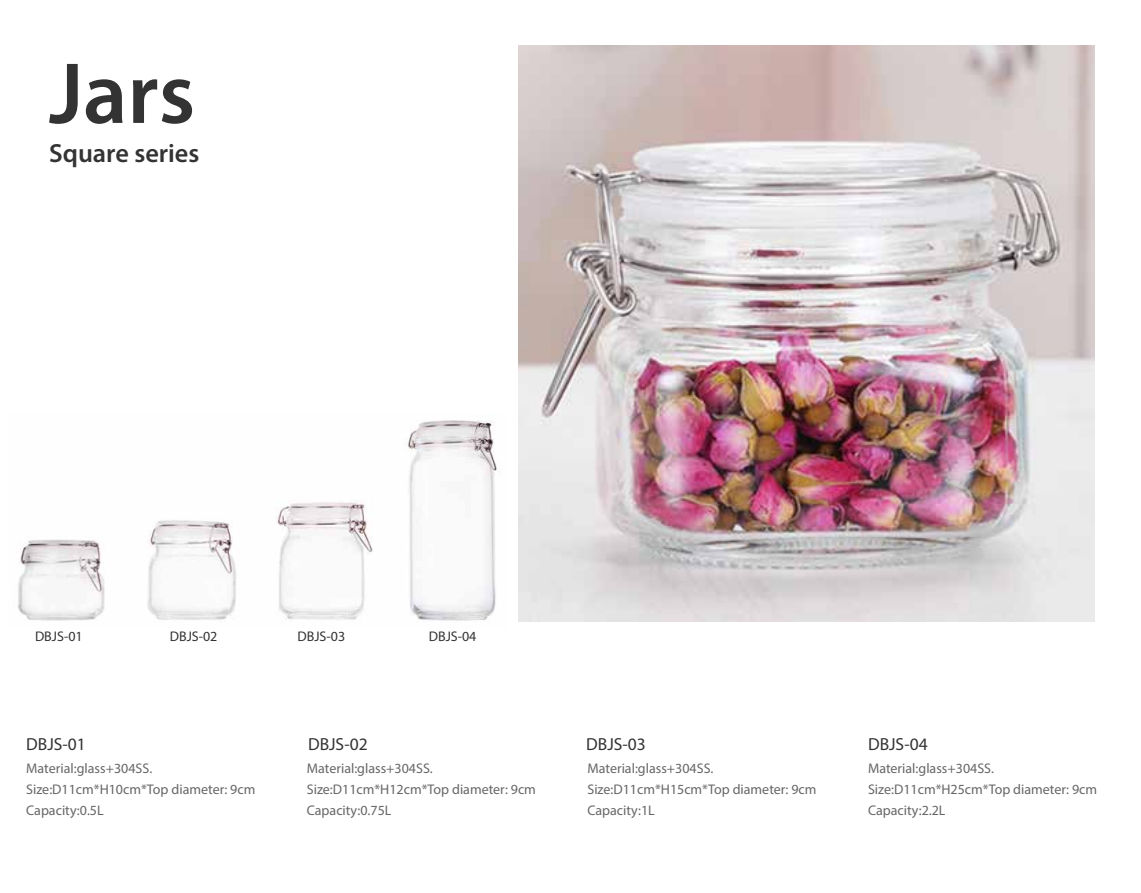
<style>
.page{position:relative;width:1141px;height:893px;background:#fff}
.page>*{position:absolute;margin:0;border:0;box-sizing:border-box;transform-origin:0 0}
.t1{font:600 87.5px "Myriad Pro";color:#333}
.t2{font:600 26.25px "Myriad Pro";color:#333}
.t3{font:17.5px "Myriad Pro";color:#333}
.t4{font:14px/21px "Myriad Pro";color:#666}
.t5{font:14px "Myriad Pro";color:#333}
</style>
<div class="page">
<img style="left:18px;top:420px;width:480px;height:201px">
<img style="left:519px;top:46px;width:575px;height:575px">
<p class="t1" style="left:49px;top:38px;width:148px">Jars</p>
<p class="t2" style="left:49px;top:136px;width:152px">Square series</p>
<p class="t5" style="left:35px;top:628px;width:49px">DBJS-01</p>
<p class="t5" style="left:170px;top:628px;width:49px">DBJS-02</p>
<p class="t5" style="left:298px;top:628px;width:49px">DBJS-03</p>
<p class="t5" style="left:429px;top:628px;width:49px">DBJS-04</p>
<p class="t3" style="left:26px;top:733px;width:61px">DBJS-01</p>
<p class="t3" style="left:308px;top:733px;width:61px">DBJS-02</p>
<p class="t3" style="left:586px;top:733px;width:61px">DBJS-03</p>
<p class="t3" style="left:868px;top:733px;width:61px">DBJS-04</p>
<p class="t4" style="left:26px;top:758px;width:231px">Material:glass+304SS.<br>Size:D11cm*H10cm*Top diameter: 9cm<br>Capacity:0.5L</p>
<p class="t4" style="left:307px;top:758px;width:231px">Material:glass+304SS.<br>Size:D11cm*H12cm*Top diameter: 9cm<br>Capacity:0.75L</p>
<p class="t4" style="left:587px;top:758px;width:231px">Material:glass+304SS.<br>Size:D11cm*H15cm*Top diameter: 9cm<br>Capacity:1L</p>
<p class="t4" style="left:868px;top:758px;width:231px">Material:glass+304SS.<br>Size:D11cm*H25cm*Top diameter: 9cm<br>Capacity:2.2L</p>
</div>
